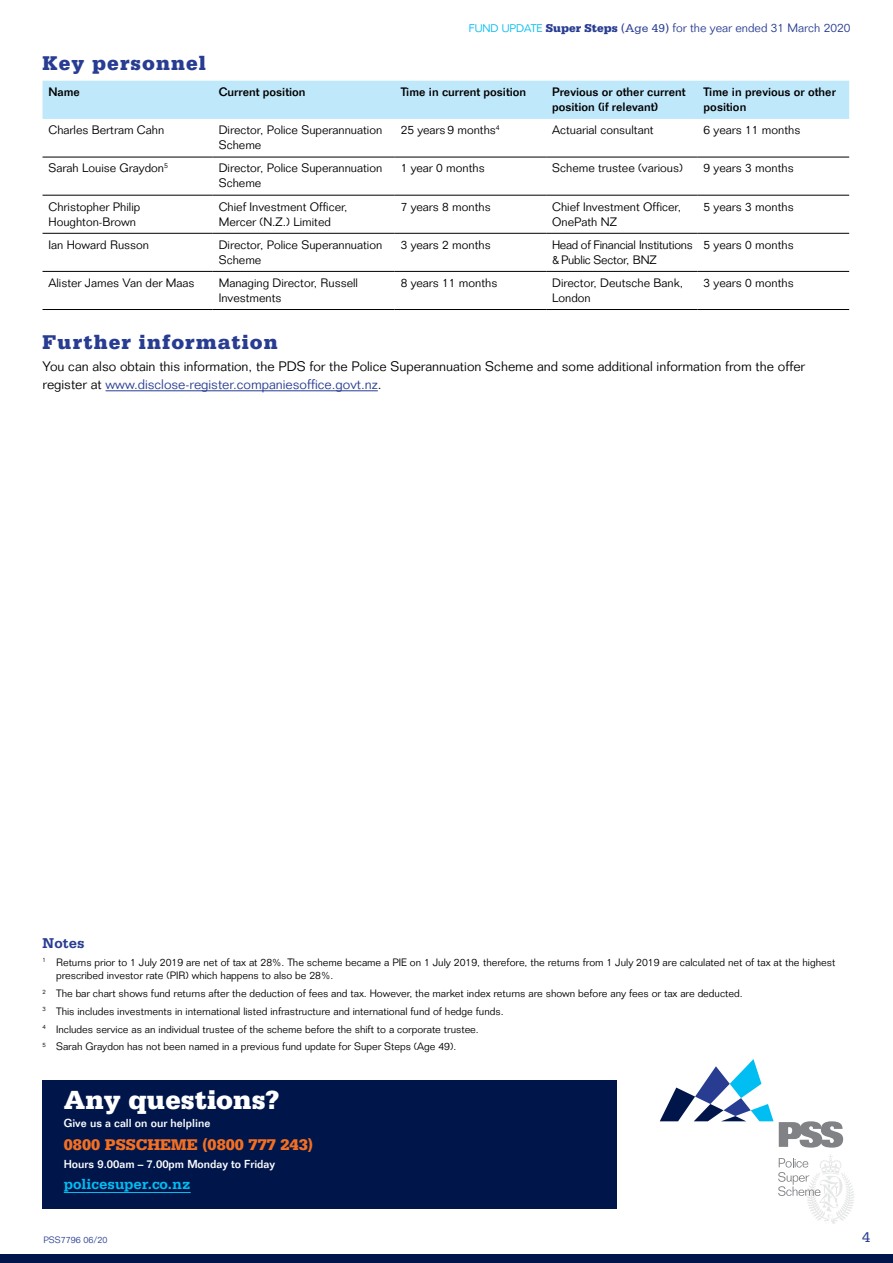
<style>
.page{position:relative;width:893px;height:1263px;background:#fff}
.page>*{position:absolute;margin:0;border:0;box-sizing:border-box;transform-origin:0 0}
.t1{font:900 27.75px "Serifa";color:#fff}
.t2{font:900 21px "Serifa";letter-spacing:.05em;color:#283d92}
.t3{font:900 16.35px "Serifa";color:#f36f21}
.t4{font:700 15.15px "Serifa";color:#00bdf2}
.t5{font:700 15px "Serifa";letter-spacing:.01em;color:#283d92}
.t6{font:15px "Serifa";color:#283d92}
.t7{font:300 13.5px/18px "Folio";color:#000}
.t8{font:300 12px/15px "Folio";color:#000}
.t9{font:500 12px/15px "Folio";color:#000}
.t10{font:300 12px "Folio";color:#283d92}
.t11{font:300 12px/15px "Folio";letter-spacing:-.02em;color:#000}
.t12{font:500 11.4px "Folio";color:#fff}
.t13{font:300 10.5px/17.7px "Folio";color:#000}
.t14{font:300 9px "Folio";color:#283d92}
.s1{font-size:10.8px;color:#00bdf2}
.s2{font-family:"Serifa";font-weight:900}
.s3{font-family:"Serifa";font-weight:400}
.s4{color:#283d92}
</style>
<div class="page">
<div style="left:0;top:1254px;width:893px;height:9px;background:#00164b"></div>
<div style="left:43px;top:81px;width:806px;height:38px;background:#c0e8fb"></div>
<hr style="left:43px;top:157px;width:170px;height:1px;background:#000">
<hr style="left:213px;top:157px;width:182px;height:1px;background:#000">
<hr style="left:395px;top:157px;width:151px;height:1px;background:#000">
<hr style="left:546px;top:157px;width:152px;height:1px;background:#000">
<hr style="left:698px;top:157px;width:151px;height:1px;background:#000">
<hr style="left:43px;top:195px;width:170px;height:1px;background:#000">
<hr style="left:213px;top:195px;width:182px;height:1px;background:#000">
<hr style="left:395px;top:195px;width:151px;height:1px;background:#000">
<hr style="left:546px;top:195px;width:152px;height:1px;background:#000">
<hr style="left:698px;top:195px;width:151px;height:1px;background:#000">
<hr style="left:43px;top:233px;width:170px;height:1px;background:#000">
<hr style="left:213px;top:233px;width:182px;height:1px;background:#000">
<hr style="left:395px;top:233px;width:151px;height:1px;background:#000">
<hr style="left:546px;top:233px;width:152px;height:1px;background:#000">
<hr style="left:698px;top:233px;width:151px;height:1px;background:#000">
<hr style="left:43px;top:271px;width:170px;height:1px;background:#000">
<hr style="left:213px;top:271px;width:182px;height:1px;background:#000">
<hr style="left:395px;top:271px;width:151px;height:1px;background:#000">
<hr style="left:546px;top:271px;width:152px;height:1px;background:#000">
<hr style="left:698px;top:271px;width:151px;height:1px;background:#000">
<hr style="left:43px;top:309px;width:170px;height:1px;background:#000">
<hr style="left:213px;top:309px;width:182px;height:1px;background:#000">
<hr style="left:395px;top:309px;width:151px;height:1px;background:#000">
<hr style="left:546px;top:309px;width:152px;height:1px;background:#000">
<hr style="left:698px;top:309px;width:151px;height:1px;background:#000">
<hr style="left:106px;top:390px;width:272px;height:1px;background:#283d92">
<svg style="left:779px;top:1121px;width:64px;height:26px"></svg>
<svg style="left:778px;top:1154px;width:76px;height:70px"></svg>
<svg style="left:660px;top:1059px;width:113px;height:62px"></svg>
<div style="left:43px;top:1080px;width:574px;height:129px;background:#00164b"></div>
<hr style="left:64px;top:1192px;width:127px;height:1px;background:#00bdf2">
<p class="t10" style="left:469px;top:20px;width:383px"><span class="s1">FUND UPDATE</span> <span class="s2">Super Steps</span> <span class="s3">(Age 49)</span> for the year ended 31 March 2020</p>
<h2 class="t2" style="left:43px;top:51px;width:165px">Key personnel</h2>
<p class="t9" style="left:48px;top:84px;width:33px">Name</p>
<p class="t9" style="left:219px;top:84px;width:88px">Current position</p>
<p class="t9" style="left:401px;top:84px;width:127px">Time in current position</p>
<p class="t9" style="left:552px;top:84px;width:135px">Previous or other current position (if relevant)</p>
<p class="t9" style="left:704px;top:84px;width:134px">Time in previous or other position</p>
<p class="t8" style="left:48px;top:123px;width:117px">Charles Bertram Cahn</p>
<p class="t8" style="left:219px;top:123px;width:165px">Director, Police Superannuation<br>Scheme</p>
<p class="t8" style="left:401px;top:123px;width:101px">25 years 9 months<sup>4</sup></p>
<p class="t8" style="left:552px;top:123px;width:103px">Actuarial consultant</p>
<p class="t8" style="left:704px;top:123px;width:98px">6 years 11 months</p>
<p class="t8" style="left:48px;top:161px;width:121px">Sarah Louise Graydon<sup>5</sup></p>
<p class="t8" style="left:219px;top:161px;width:165px">Director, Police Superannuation<br>Scheme</p>
<p class="t8" style="left:401px;top:161px;width:86px">1 year 0 months</p>
<p class="t8" style="left:552px;top:161px;width:132px">Scheme trustee (various)</p>
<p class="t8" style="left:704px;top:161px;width:92px">9 years 3 months</p>
<p class="t8" style="left:48px;top:199px;width:93px">Christopher Philip<br>Houghton-Brown</p>
<p class="t8" style="left:219px;top:199px;width:130px">Chief Investment Officer,<br>Mercer (N.Z.) Limited</p>
<p class="t8" style="left:401px;top:199px;width:92px">7 years 8 months</p>
<p class="t8" style="left:552px;top:199px;width:130px">Chief Investment Officer,<br>OnePath NZ</p>
<p class="t8" style="left:704px;top:199px;width:92px">5 years 3 months</p>
<p class="t8" style="left:48px;top:237px;width:102px">Ian Howard Russon</p>
<p class="t8" style="left:219px;top:237px;width:165px">Director, Police Superannuation<br>Scheme</p>
<p class="t8" style="left:401px;top:237px;width:92px">3 years 2 months</p>
<p class="t11" style="left:552px;top:237px;width:142px">Head of Financial Institutions &amp; Public Sector, BNZ</p>
<p class="t8" style="left:704px;top:237px;width:92px">5 years 0 months</p>
<p class="t8" style="left:48px;top:275px;width:148px">Alister James Van der Maas</p>
<p class="t8" style="left:219px;top:275px;width:141px">Managing Director, Russell<br>Investments</p>
<p class="t8" style="left:401px;top:275px;width:98px">8 years 11 months</p>
<p class="t8" style="left:552px;top:275px;width:132px">Director, Deutsche Bank,<br>London</p>
<p class="t8" style="left:704px;top:275px;width:92px">3 years 0 months</p>
<h2 class="t2" style="left:43px;top:330px;width:237px">Further information</h2>
<p class="t7" style="left:43px;top:358px;width:764px">You can also obtain this information, the PDS for the Police Superannuation Scheme and some additional information from the offer register at <span class="s4">www.disclose-register.companiesoffice.govt.nz</span>.</p>
<h3 class="t5" style="left:43px;top:934px;width:44px">Notes</h3>
<p class="t13" style="left:56px;top:955px;width:781px;line-height:13.5px;text-indent:-14px"><sup>1</sup> Returns prior to 1 July 2019 are net of tax at 28%. The scheme became a PIE on 1 July 2019, therefore, the returns from 1 July 2019 are calculated net of tax at the highest prescribed investor rate (PIR) which happens to also be 28%.</p>
<p class="t13" style="left:43px;top:984px;width:702px"><sup>2</sup> The bar chart shows fund returns after the deduction of fees and tax. However, the market index returns are shown before any fees or tax are deducted.<br><sup>3</sup> This includes investments in international listed infrastructure and international fund of hedge funds.<br><sup>4</sup> Includes service as an individual trustee of the scheme before the shift to a corporate trustee.<br><sup>5</sup> Sarah Graydon has not been named in a previous fund update for Super Steps (Age 49).</p>
<h1 class="t1" style="left:64px;top:1083px;width:217px">Any questions?</h1>
<p class="t12" style="left:64px;top:1116px;width:148px">Give us a call on our helpline</p>
<h3 class="t3" style="left:64px;top:1134px;width:251px">0800 PSSCHEME (0800 777 243)</h3>
<p class="t12" style="left:64px;top:1157px;width:213px">Hours 9.00am – 7.00pm Monday to Friday</p>
<h3 class="t4" style="left:64px;top:1175px;width:128px">policesuper.co.nz</h3>
<p class="t14" style="left:43px;top:1235px;width:66px">PSS7796 06/20</p>
<h3 class="t6" style="left:862px;top:1228px;width:10px">4</h3>
</div>
